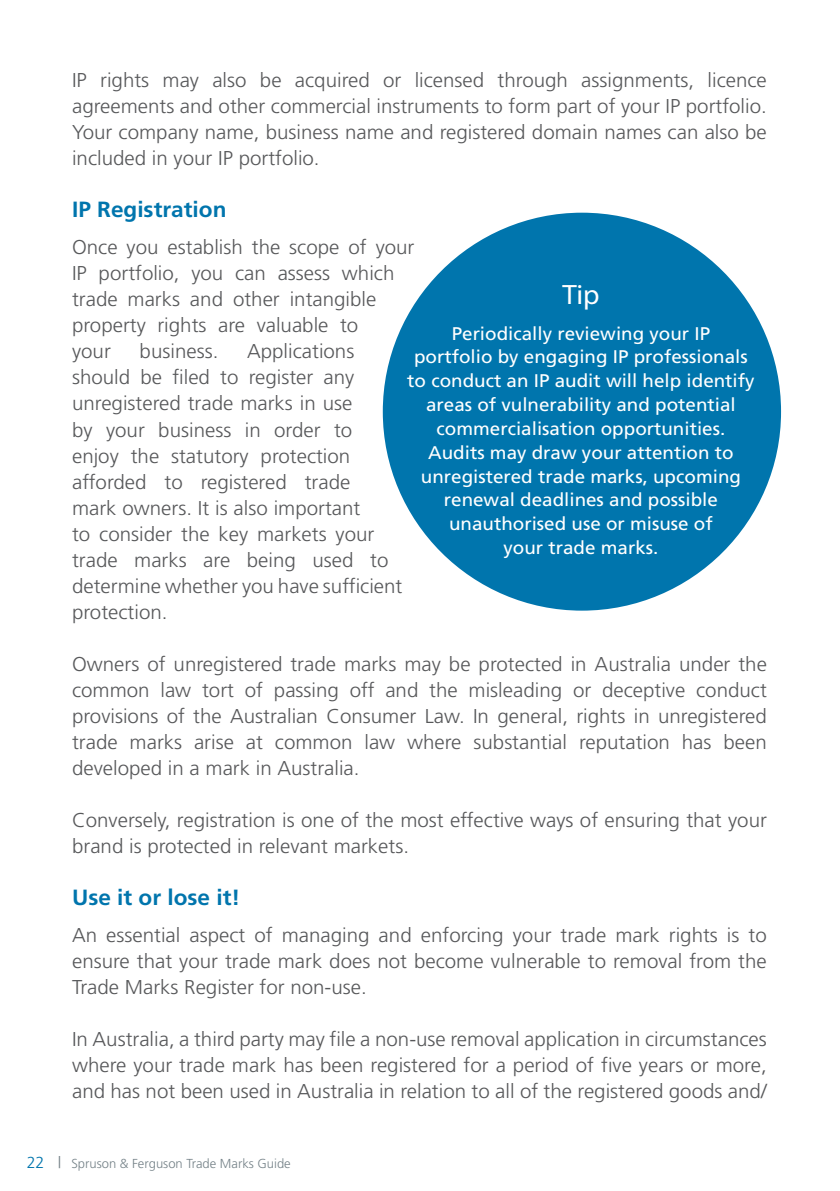
<style>
.page{position:relative;width:840px;height:1191px;background:#fff}
.page>*{position:absolute;margin:0;border:0;box-sizing:border-box;transform-origin:0 0}
.Top_Tip_body{font:28px "Myriad Pro";color:#fff}
.Trade_Marks_Guide{font:700 22px "Frutiger";color:#0075ad}
.Trade_Marks_Guide-2{font:300 20px/26px "Frutiger";color:#57585a;text-align:justify}
.Top_Tip_body-2{font:18.4px/23.8px "Frutiger";color:#fff;text-align:center}
.t1{font:300 13px "Frutiger";color:#758288}
.s1{font-size:16px;color:#0075ad}
.s2{font-size:16px}
</style>
<div class="page">
<div style="left:391px;top:221px;width:381px;height:381px;background:#0075ad;border-radius:50%"></div>
<div style="left:382px;top:213px;width:398px;height:397px;border:17px solid #0075ad;border-radius:50%"></div>
<p class="Trade_Marks_Guide-2" style="left:72px;top:67px;width:696px">IP rights may also be acquired or licensed through assignments, licence agreements and other commercial instruments to form part of your IP portfolio.<br>Your company name, business name and registered domain names can also be included in your IP portfolio.</p>
<p class="Trade_Marks_Guide" style="left:72px;top:196px;width:156px">IP Registration</p>
<p class="Trade_Marks_Guide-2" style="left:72px;top:234px;width:344px;text-align:left">Once you establish the scope of your<br>IP portfolio, you can assess which trade marks and other intangible property rights are valuable to<br>your</p>
<p class="Top_Tip_body" style="left:562px;top:277px;width:39px">Tip</p>
<p class="Top_Tip_body-2" style="left:407px;top:321px;width:348px">Periodically reviewing your IP<br>portfolio by engaging IP professionals to conduct an IP audit will help identify areas of vulnerability and potential commercialisation opportunities.<br>Audits may draw your attention to unregistered trade marks, upcoming renewal deadlines and possible unauthorised use or misuse of<br>your trade marks.</p>
<p class="Trade_Marks_Guide-2" style="left:72px;top:338px;width:331px;text-align:left;text-indent:175px">Applications should be filed to register any unregistered trade marks in use<br>by your business in order to enjoy the statutory protection afforded to registered trade<br>mark owners. It is also important<br>to consider the key markets your trade marks are being used to determine whether you have sufficient protection.</p>
<p class="Trade_Marks_Guide-2" style="left:72px;top:650px;width:696px">Owners of unregistered trade marks may be protected in Australia under the common law tort of passing off and the misleading or deceptive conduct provisions of the Australian Consumer Law. In general, rights in unregistered trade marks arise at common law where substantial reputation has been developed in a mark in Australia.</p>
<p class="Trade_Marks_Guide-2" style="left:72px;top:806px;width:696px">Conversely, registration is one of the most effective ways of ensuring that your brand is protected in relevant markets.</p>
<p class="Trade_Marks_Guide" style="left:72px;top:884px;width:170px">Use it or lose it!</p>
<p class="Trade_Marks_Guide-2" style="left:72px;top:922px;width:695px">An essential aspect of managing and enforcing your trade mark rights is to ensure that your trade mark does not become vulnerable to removal from the Trade Marks Register for non-use.</p>
<p class="Trade_Marks_Guide-2" style="left:72px;top:1026px;width:695px">In Australia, a third party may file a non-use removal application in circumstances where your trade mark has been registered for a period of five years or more, and has not been used in Australia in relation to all of the registered goods and/</p>
<p class="Trade_Marks_Guide-2" style="left:139px;top:338px;width:80px">business.</p>
<p class="t1" style="left:27px;top:1155px;width:265px"><span class="s1">22</span> <span class="s2">|</span> Spruson &amp; Ferguson Trade Marks Guide</p>
</div>
